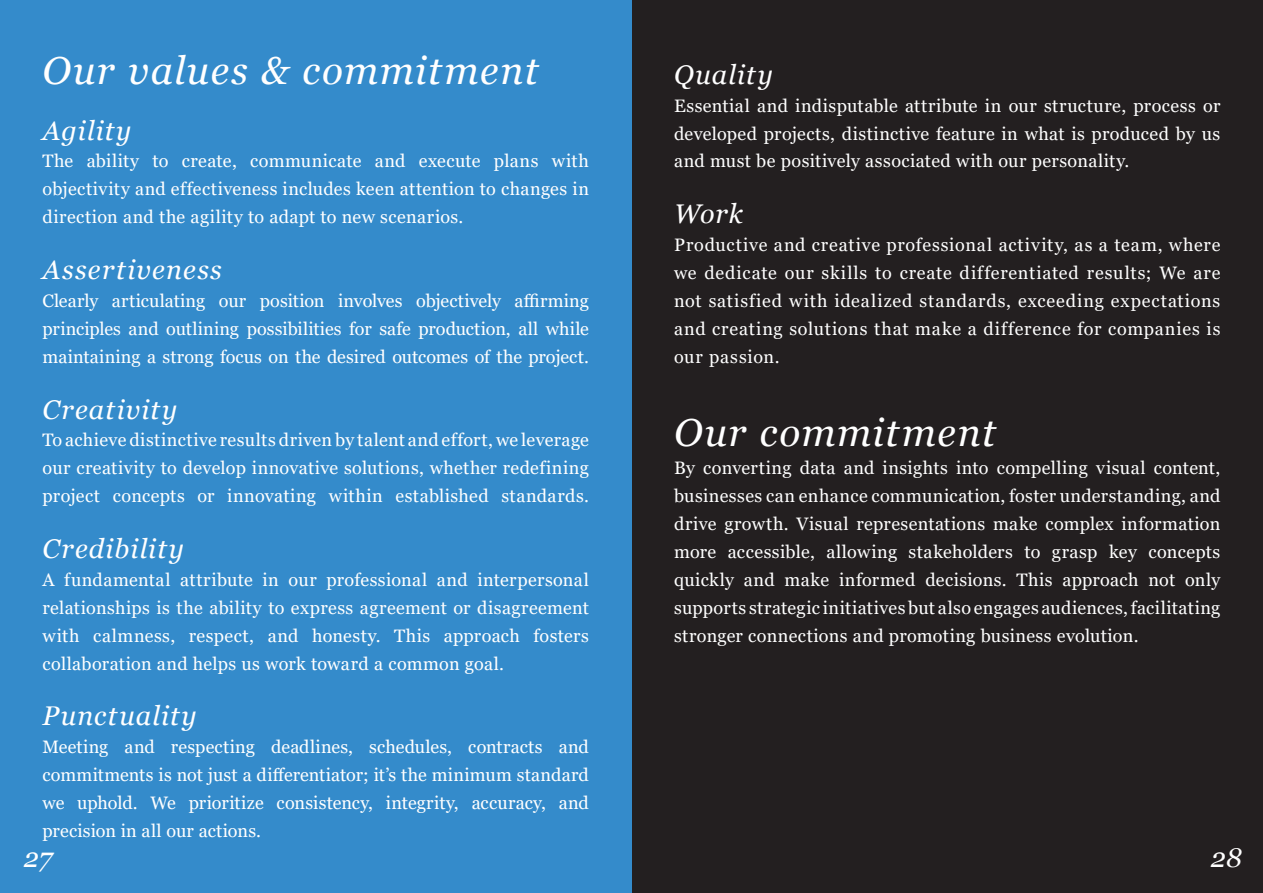
<style>
.page{position:relative;width:1263px;height:893px;background:#fff}
.page>*{position:absolute;margin:0;border:0;box-sizing:border-box;transform-origin:0 0}
.t1{font:italic 39px "Georgia";letter-spacing:.035em;color:#fff}
.t2{font:italic 27px "Georgia";letter-spacing:.04em;color:#fff}
.t3{font:18px/27.9px "Georgia";letter-spacing:.02em;color:#fff;text-align:justify}
</style>
<div class="page">
<div style="left:631px;top:0;width:632px;height:893px;background:#231f20"></div>
<div style="left:0;top:0;width:631px;height:893px;background:#348bcb"></div>
<h1 class="t1" style="left:43px;top:46px;width:497px">Our values &amp; commitment</h1>
<h2 class="t2" style="left:43px;top:113px;width:90px">Agility</h2>
<p class="t3" style="left:43px;top:148px;width:548px">The ability to create, communicate and execute plans with objectivity and effectiveness includes keen attention to changes in direction and the agility to adapt to new scenarios.</p>
<h2 class="t2" style="left:43px;top:253px;width:181px">Assertiveness</h2>
<p class="t3" style="left:43px;top:287px;width:548px">Clearly articulating our position involves objectively affirming principles and outlining possibilities for safe production, all while maintaining a strong focus on the desired outcomes of the project.</p>
<h2 class="t2" style="left:43px;top:392px;width:136px">Creativity</h2>
<p class="t3" style="left:43px;top:427px;width:548px">To achieve distinctive results driven by talent and effort, we leverage our creativity to develop innovative solutions, whether redefining project concepts or innovating within established standards.</p>
<h2 class="t2" style="left:43px;top:532px;width:143px">Credibility</h2>
<p class="t3" style="left:43px;top:566px;width:548px">A fundamental attribute in our professional and interpersonal relationships is the ability to express agreement or disagreement with calmness, respect, and honesty. This approach fosters collaboration and helps us work toward a common goal.</p>
<h2 class="t2" style="left:43px;top:699px;width:156px">Punctuality</h2>
<p class="t3" style="left:43px;top:734px;width:548px">Meeting and respecting deadlines, schedules, contracts and commitments is not just a differentiator; it’s the minimum standard we uphold. We prioritize consistency, integrity, accuracy, and precision in all our actions.</p>
<h2 class="t2" style="left:674px;top:57px;width:100px">Quality</h2>
<p class="t3" style="left:674px;top:92px;width:548px">Essential and indisputable attribute in our structure, process or developed projects, distinctive feature in what is produced by us and must be positively associated with our personality.</p>
<h2 class="t2" style="left:674px;top:197px;width:70px">Work</h2>
<p class="t3" style="left:674px;top:231px;width:548px">Productive and creative professional activity, as a team, where we dedicate our skills to create differentiated results; We are not satisfied with idealized standards, exceeding expectations and creating solutions that make a difference for companies is our passion.</p>
<h1 class="t1" style="left:674px;top:408px;width:323px">Our commitment</h1>
<p class="t3" style="left:674px;top:455px;width:548px">By converting data and insights into compelling visual content, businesses can enhance communication, foster understanding, and drive growth. Visual representations make complex information more accessible, allowing stakeholders to grasp key concepts quickly and make informed decisions. This approach not only supports strategic initiatives but also engages audiences, facilitating stronger connections and promoting business evolution.</p>
<h2 class="t2" style="left:24px;top:840px;width:30px">27</h2>
<h2 class="t2" style="left:1211px;top:840px;width:33px">28</h2>
</div>
